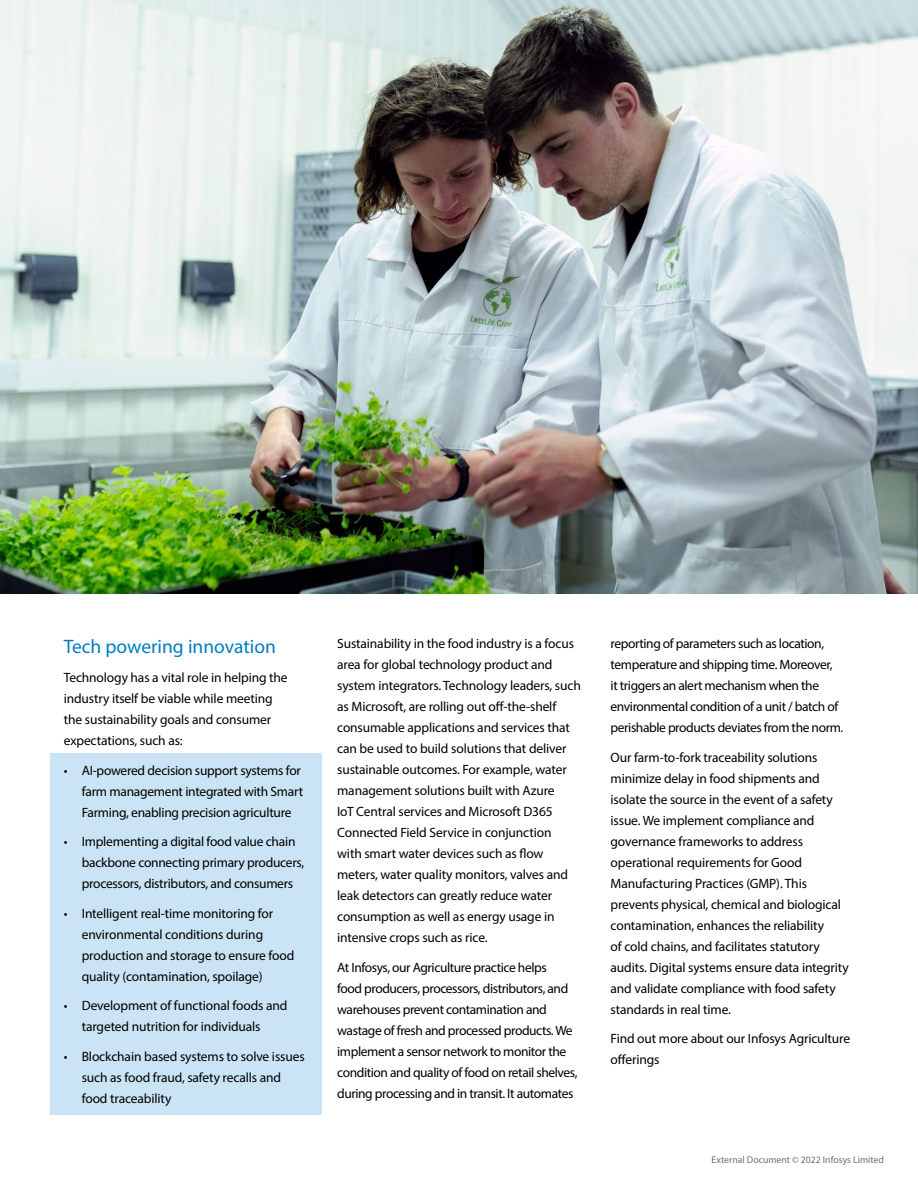
<style>
.page{position:relative;width:918px;height:1188px;background:#fff}
.page>*{position:absolute;margin:0;border:0;box-sizing:border-box;transform-origin:0 0}
.t1{font:19.5px "Myriad Pro";color:#007dc3}
.t2{font:13.5px/21px "Myriad Pro";letter-spacing:-.01em;color:#000}
.t3{font:13.5px/21px "Myriad Pro";letter-spacing:-.03em;color:#000}
.t4{font:9.75px "Myriad Pro";color:#6d6e71}
</style>
<div class="page">
<div style="left:50px;top:753px;width:272px;height:361px;background:#cae4f5"></div>
<img style="left:0;top:0;width:918px;height:594px">
<h1 class="t1" style="left:64px;top:634px;width:214px">Tech powering innovation</h1>
<p class="t2" style="left:64px;top:667px;width:225px">Technology has a vital role in helping the industry itself be viable while meeting the sustainability goals and consumer expectations, such as:</p>
<p class="t2" style="left:82px;top:759px;width:223px;text-indent:-18px">• AI-powered decision support systems for farm management integrated with Smart<br>Farming, enabling precision agriculture</p>
<p class="t2" style="left:82px;top:831px;width:224px;text-indent:-18px">• Implementing a digital food value chain backbone connecting primary producers, processors, distributors, and consumers</p>
<p class="t2" style="left:82px;top:902px;width:214px;text-indent:-18px">• Intelligent real-time monitoring for environmental conditions during production and storage to ensure food quality (contamination, spoilage)</p>
<p class="t2" style="left:82px;top:995px;width:207px;text-indent:-18px">• Development of functional foods and targeted nutrition for individuals</p>
<p class="t2" style="left:82px;top:1045px;width:224px;text-indent:-18px">• Blockchain based systems to solve issues such as food fraud, safety recalls and food traceability</p>
<p class="t2" style="left:337px;top:633px;width:245px">Sustainability in the food industry is a focus area for global technology product and system integrators. Technology leaders, such as Microsoft, are rolling out off-the-shelf consumable applications and services that can be used to build solutions that deliver sustainable outcomes. For example, water management solutions built with Azure<br>IoT Central services and Microsoft D365<br>Connected Field Service in conjunction<br>with smart water devices such as flow meters, water quality monitors, valves and leak detectors can greatly reduce water consumption as well as energy usage in intensive crops such as rice.</p>
<p class="t3" style="left:337px;top:956px;width:242px">At Infosys, our Agriculture practice helps<br>food producers, processors, distributors, and warehouses prevent contamination and wastage of fresh and processed products. We implement a sensor network to monitor the condition and quality of food on retail shelves, during processing and in transit. It automates</p>
<p class="t3" style="left:611px;top:633px;width:234px">reporting of parameters such as location, temperature and shipping time. Moreover,<br>it triggers an alert mechanism when the environmental condition of a unit / batch of perishable products deviates from the norm.</p>
<p class="t2" style="left:611px;top:747px;width:240px">Our farm-to-fork traceability solutions minimize delay in food shipments and isolate the source in the event of a safety issue. We implement compliance and governance frameworks to address operational requirements for Good Manufacturing Practices (GMP). This prevents physical, chemical and biological contamination, enhances the reliability<br>of cold chains, and facilitates statutory audits. Digital systems ensure data integrity and validate compliance with food safety standards in real time.</p>
<p class="t2" style="left:611px;top:1028px;width:241px">Find out more about our Infosys Agriculture offerings</p>
<p class="t4" style="left:712px;top:1154px;width:174px">External Document © 2022 Infosys Limited</p>
</div>
